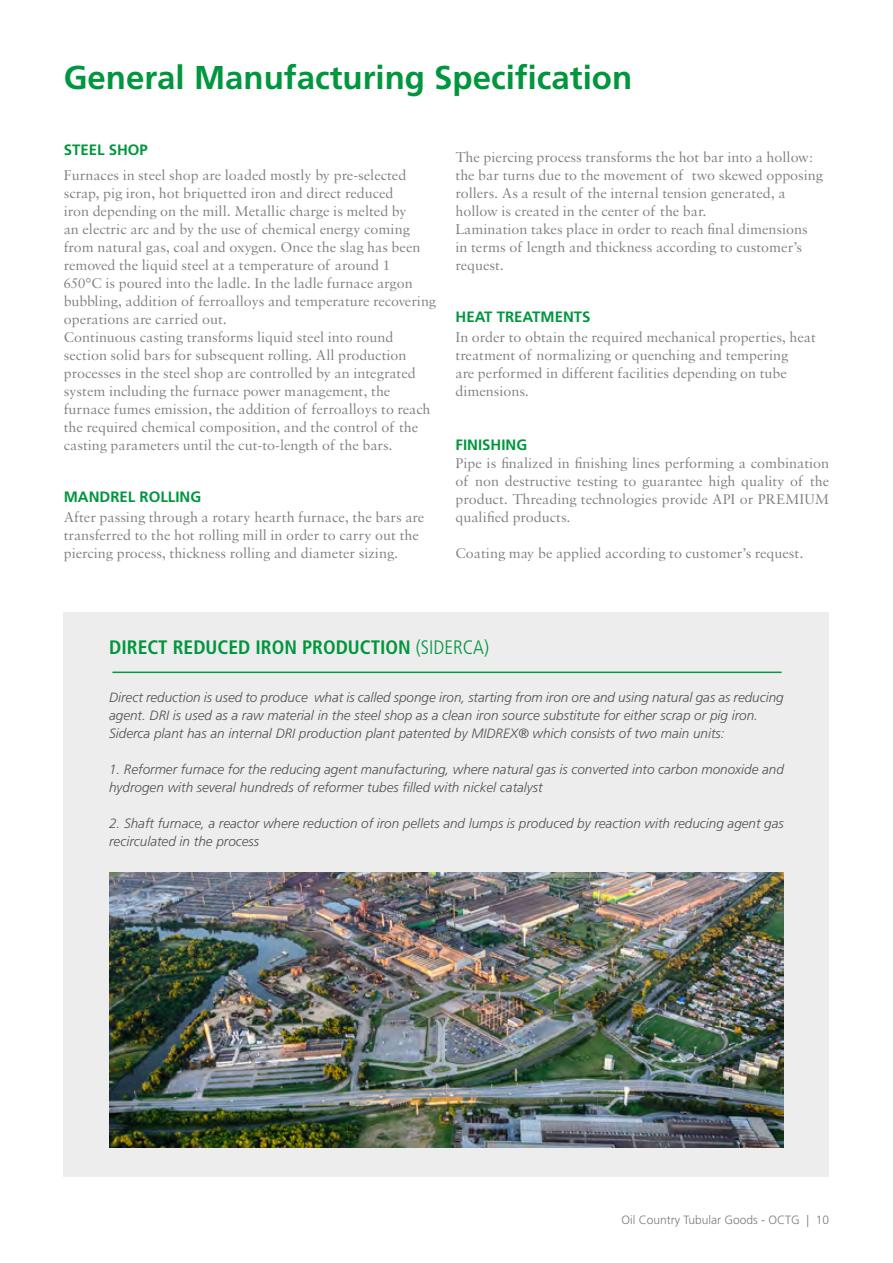
<style>
.page{position:relative;width:893px;height:1263px;background:#fff}
.page>*{position:absolute;margin:0;border:0;box-sizing:border-box;transform-origin:0 0}
.t1{font:700 33px "Frutiger LT Std";color:#00963e}
.t2{font:700 condensed 19.5px "Frutiger LT Std";color:#00963e}
.t3{font:15px/18px "Sabon MT Std";color:#7f7d81}
.t4{font:700 15px "Frutiger LT Std";color:#00963e}
.t5{font:italic 300 13.5px/18px "Frutiger LT Std";color:#525252}
.t6{font:300 12px "Frutiger LT Std";color:#7c7b7b}
.s1{font-weight:300}
</style>
<div class="page">
<div style="left:64px;top:612px;width:765px;height:565px;background:#ededed"></div>
<img style="left:109px;top:873px;width:675px;height:274px">
<hr style="left:112px;top:672px;width:669px;height:1px;background:#00963e">
<h1 class="t1" style="left:64px;top:58px;width:570px">General Manufacturing Specification</h1>
<p class="t4" style="left:64px;top:141px;width:86px">STEEL SHOP</p>
<p class="t3" style="left:64px;top:166px;width:374px">Furnaces in steel shop are loaded mostly by pre-selected scrap, pig iron, hot briquetted iron and direct reduced<br>iron depending on the mill. Metallic charge is melted by<br>an electric arc and by the use of chemical energy coming from natural gas, coal and oxygen. Once the slag has been removed the liquid steel at a temperature of around 1<br>650°C is poured into the ladle. In the ladle furnace argon bubbling, addition of ferroalloys and temperature recovering operations are carried out.<br>Continuous casting transforms liquid steel into round section solid bars for subsequent rolling. All production processes in the steel shop are controlled by an integrated system including the furnace power management, the furnace fumes emission, the addition of ferroalloys to reach the required chemical composition, and the control of the casting parameters until the cut-to-length of the bars.</p>
<p class="t4" style="left:64px;top:488px;width:139px">MANDREL ROLLING</p>
<p class="t3" style="left:64px;top:508px;width:362px">After passing through a rotary hearth furnace, the bars are transferred to the hot rolling mill in order to carry out the piercing process, thickness rolling and diameter sizing.</p>
<p class="t3" style="left:455px;top:148px;width:369px">The piercing process transforms the hot bar into a hollow: the bar turns due to the movement of two skewed opposing rollers. As a result of the internal tension generated, a hollow is created in the center of the bar.<br>Lamination takes place in order to reach final dimensions in terms of length and thickness according to customer’s request.</p>
<p class="t4" style="left:455px;top:308px;width:137px">HEAT TREATMENTS</p>
<p class="t3" style="left:455px;top:328px;width:362px">In order to obtain the required mechanical properties, heat treatment of normalizing or quenching and tempering<br>are performed in different facilities depending on tube dimensions.</p>
<p class="t4" style="left:455px;top:436px;width:73px">FINISHING</p>
<p class="t3" style="left:455px;top:454px;width:375px;text-align:justify">Pipe is finalized in finishing lines performing a combination of non destructive testing to guarantee high quality of the product. Threading technologies provide API or PREMIUM qualified products.</p>
<p class="t3" style="left:455px;top:544px;width:349px">Coating may be applied according to customer’s request.</p>
<h2 class="t2" style="left:109px;top:635px;width:382px">DIRECT REDUCED IRON PRODUCTION <span class="s1">(SIDERCA)</span></h2>
<p class="t5" style="left:109px;top:688px;width:676px">Direct reduction is used to produce what is called sponge iron, starting from iron ore and using natural gas as reducing agent. DRI is used as a raw material in the steel shop as a clean iron source substitute for either scrap or pig iron.<br>Siderca plant has an internal DRI production plant patented by MIDREX® which consists of two main units:</p>
<p class="t5" style="left:109px;top:760px;width:676px">1. Reformer furnace for the reducing agent manufacturing, where natural gas is converted into carbon monoxide and hydrogen with several hundreds of reformer tubes filled with nickel catalyst</p>
<p class="t5" style="left:109px;top:814px;width:676px">2. Shaft furnace, a reactor where reduction of iron pellets and lumps is produced by reaction with reducing agent gas recirculated in the process</p>
<p class="t6" style="left:622px;top:1213px;width:209px">Oil Country Tubular Goods - OCTG | 10</p>
</div>
